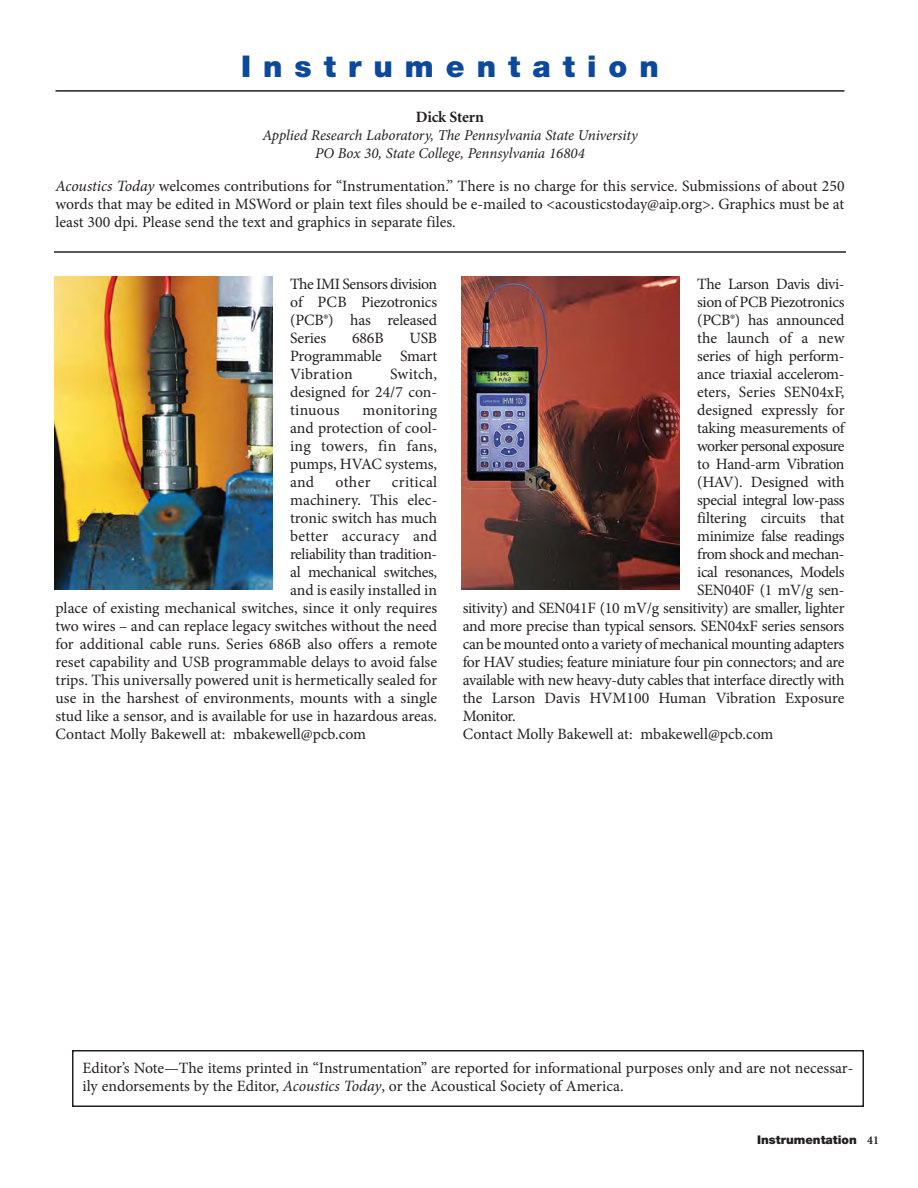
<style>
.page{position:relative;width:918px;height:1188px;background:#fff}
.page>*{position:absolute;margin:0;border:0;box-sizing:border-box;transform-origin:0 0}
.t1{font:900 30px "Helvetica Neue";letter-spacing:.4em;color:#0c499c}
.t2{font:15.75px/18px "Minion Pro";letter-spacing:-.01em;color:#231f20;text-align:justify}
.t3{font:15.75px "Minion Pro";letter-spacing:-.03em;color:#231f20}
.t4{font:15.75px "Minion Pro";letter-spacing:.02em;color:#231f20}
.t5{font:15.75px "Minion Pro";letter-spacing:-.045em;color:#231f20}
.t6{font:15.75px "Minion Pro";letter-spacing:-.035em;color:#231f20}
.t7{font:700 15.75px "Minion";letter-spacing:-.01em;color:#231f20}
.t8{font:italic 15px/18px "Minion Pro";letter-spacing:-.01em;color:#231f20;text-align:center}
.t9{font:900 12px "Helvetica Neue";color:#231f20}
.s1{font-style:italic}
.s2{font-family:"Minion";font-weight:700}
</style>
<div class="page">
<hr style="left:56px;top:90px;width:788px;height:2px;background:#231f20">
<hr style="left:54px;top:251px;width:792px;height:2px;background:#231f20">
<div style="left:72px;top:1050px;width:792px;height:57px;border:2px solid #231f20"></div>
<img style="left:461px;top:277px;width:218px;height:313px">
<img style="left:54px;top:277px;width:218px;height:313px">
<h1 class="t1" style="left:241px;top:55px;width:419px">Instrumentation</h1>
<p class="t7" style="left:416px;top:111px;width:70px">Dick Stern</p>
<p class="t8" style="left:262px;top:128px;width:377px">Applied Research Laboratory, The Pennsylvania State University<br>PO Box 30, State College, Pennsylvania 16804</p>
<p class="t2" style="left:55px;top:178px;width:791px"><span class="s1">Acoustics Today</span> welcomes contributions for “Instrumentation.” There is no charge for this service. Submissions of about 250 words that may be edited in MSWord or plain text files should be e-mailed to &lt;acousticstoday@aip.org&gt;. Graphics must be at least 300 dpi. Please send the text and graphics in separate files.</p>
<p class="t2" style="left:290px;top:277px;width:149px">The IMI Sensors division of PCB Piezotronics (PCB®) has released Series</p>
<p class="t2" style="left:290px;top:331px;width:149px;text-indent:119px">USB Programmable Smart Vibration</p>
<p class="t2" style="left:352px;top:331px;width:33px">686B</p>
<p class="t2" style="left:290px;top:367px;width:149px;text-indent:100px">Switch, designed for 24/7 con&shy;tinuous</p>
<p class="t2" style="left:290px;top:403px;width:149px;text-indent:73px">monitoring and protection of cool&shy;ing towers, fin fans, pumps, HVAC systems, and</p>
<p class="t2" style="left:336px;top:475px;width:36px">other</p>
<p class="t4" style="left:392px;top:476px;width:47px">critical</p>
<p class="t2" style="left:290px;top:493px;width:149px">machinery. This elec-</p>
<p class="t2" style="left:290px;top:511px;width:149px">tronic switch has much</p>
<p class="t4" style="left:290px;top:530px;width:149px">better accuracy and</p>
<p class="t2" style="left:290px;top:547px;width:149px">reliability than tradition-</p>
<p class="t2" style="left:290px;top:565px;width:149px">al mechanical switches,</p>
<p class="t2" style="left:290px;top:583px;width:149px">and is easily installed in</p>
<p class="t2" style="left:56px;top:601px;width:383px">place of existing mechanical switches, since it only requires</p>
<p class="t2" style="left:56px;top:619px;width:383px">two wires – and can replace legacy switches without the need</p>
<p class="t2" style="left:56px;top:637px;width:383px">for additional cable runs. Series 686B also offers a remote</p>
<p class="t2" style="left:56px;top:655px;width:383px">reset capability and USB programmable delays to avoid false</p>
<p class="t2" style="left:56px;top:673px;width:383px">trips. This universally powered unit is hermetically sealed for</p>
<p class="t2" style="left:56px;top:691px;width:383px">use in the harshest of environments, mounts with a single</p>
<p class="t2" style="left:56px;top:709px;width:383px">stud like a sensor, and is available for use in hazardous areas.</p>
<p class="t2" style="left:56px;top:727px;width:312px">Contact Molly Bakewell at: mbakewell@pcb.com</p>
<p class="t3" style="left:697px;top:278px;width:149px">The Larson Davis divi-</p>
<p class="t2" style="left:697px;top:295px;width:149px">sion of PCB Piezotronics</p>
<p class="t2" style="left:697px;top:313px;width:149px">(PCB®) has announced</p>
<p class="t2" style="left:697px;top:331px;width:149px">the launch of a new</p>
<p class="t2" style="left:697px;top:349px;width:149px">series of high perform-</p>
<p class="t2" style="left:697px;top:367px;width:149px">ance triaxial accelerom-</p>
<p class="t2" style="left:697px;top:385px;width:149px">eters, Series SEN04xF,</p>
<p class="t2" style="left:697px;top:403px;width:149px">designed expressly for</p>
<p class="t2" style="left:697px;top:421px;width:149px">taking measurements of</p>
<p class="t5" style="left:697px;top:440px;width:149px">worker personal exposure</p>
<p class="t2" style="left:697px;top:457px;width:149px">to Hand-arm Vibration</p>
<p class="t2" style="left:697px;top:475px;width:149px">(HAV). Designed with</p>
<p class="t2" style="left:697px;top:493px;width:149px">special integral low-pass</p>
<p class="t2" style="left:697px;top:511px;width:149px">filtering circuits that</p>
<p class="t3" style="left:697px;top:530px;width:149px">minimize false readings</p>
<p class="t6" style="left:697px;top:548px;width:149px">from shock and mechan-</p>
<p class="t3" style="left:697px;top:566px;width:149px">ical resonances, Models</p>
<p class="t2" style="left:697px;top:583px;width:149px">SEN040F (1 mV/g sen-</p>
<p class="t2" style="left:463px;top:601px;width:383px">sitivity) and SEN041F (10 mV/g sensitivity) are smaller, lighter</p>
<p class="t2" style="left:463px;top:619px;width:383px">and more precise than typical sensors. SEN04xF series sensors</p>
<p class="t2" style="left:463px;top:637px;width:383px">can be mounted onto a variety of mechanical mounting adapters</p>
<p class="t2" style="left:463px;top:655px;width:383px">for HAV studies; feature miniature four pin connectors; and are</p>
<p class="t2" style="left:463px;top:673px;width:383px">available with new heavy-duty cables that interface directly with</p>
<p class="t2" style="left:463px;top:691px;width:383px">the Larson Davis HVM100 Human Vibration Exposure</p>
<p class="t3" style="left:463px;top:710px;width:54px">Monitor.</p>
<p class="t2" style="left:463px;top:727px;width:312px">Contact Molly Bakewell at: mbakewell@pcb.com</p>
<p class="t2" style="left:82px;top:1060px;width:772px">Editor’s Note—The items printed in “Instrumentation” are reported for informational purposes only and are not necessar&shy;ily endorsements by the Editor, <span class="s1">Acoustics Today</span>, or the Acoustical Society of America.</p>
<p class="t9" style="left:757px;top:1135px;width:123px">Instrumentation <span class="s2">41</span></p>
</div>
